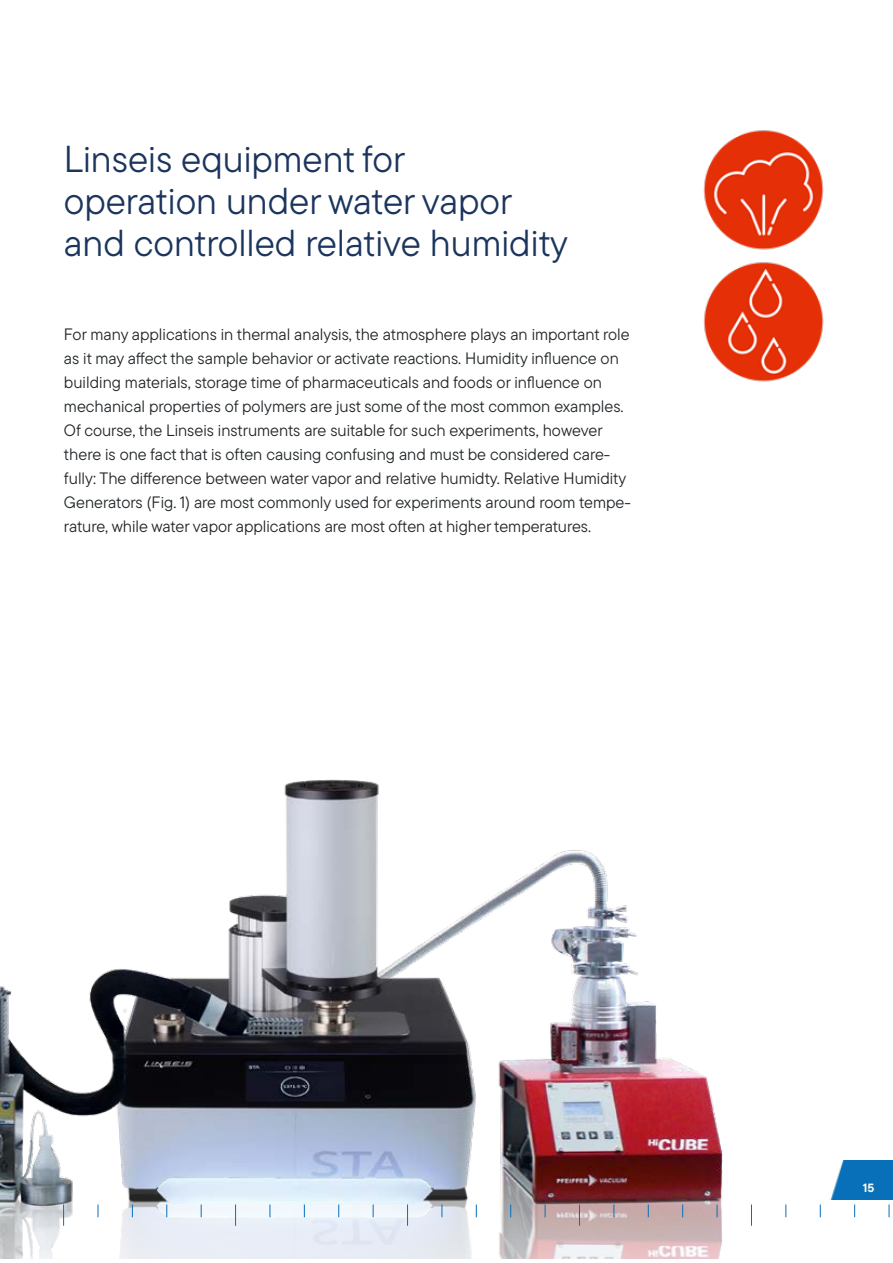
<style>
.page{position:relative;width:893px;height:1263px;background:#fff}
.page>*{position:absolute;margin:0;border:0;box-sizing:border-box;transform-origin:0 0}
.t1{font:37.5px/42px "TT Commons Pro";color:#1b355d}
.t2{font:16.5px/24px "TT Commons Pro";color:#1f2427}
.t3{font:700 12px "TT Commons Pro";color:#f9f7f4}
</style>
<div class="page">
<img style="left:0;top:779px;width:723px;height:479px">
<img style="left:831px;top:1160px;width:62px;height:39px">
<img style="left:703px;top:130px;width:121px;height:252px">
<svg style="left:63px;top:1204px;width:1px;height:22px"></svg>
<svg style="left:235px;top:1204px;width:1px;height:22px"></svg>
<svg style="left:407px;top:1204px;width:1px;height:22px"></svg>
<svg style="left:579px;top:1204px;width:1px;height:22px"></svg>
<svg style="left:751px;top:1204px;width:1px;height:22px"></svg>
<svg style="left:98px;top:1204px;width:1px;height:13px"></svg>
<svg style="left:270px;top:1204px;width:1px;height:13px"></svg>
<svg style="left:442px;top:1204px;width:1px;height:13px"></svg>
<svg style="left:614px;top:1204px;width:1px;height:13px"></svg>
<svg style="left:786px;top:1204px;width:1px;height:13px"></svg>
<svg style="left:132px;top:1204px;width:1px;height:13px"></svg>
<svg style="left:304px;top:1204px;width:1px;height:13px"></svg>
<svg style="left:476px;top:1204px;width:1px;height:13px"></svg>
<svg style="left:648px;top:1204px;width:1px;height:13px"></svg>
<svg style="left:820px;top:1204px;width:1px;height:13px"></svg>
<svg style="left:167px;top:1204px;width:1px;height:13px"></svg>
<svg style="left:338px;top:1204px;width:1px;height:13px"></svg>
<svg style="left:510px;top:1204px;width:1px;height:13px"></svg>
<svg style="left:682px;top:1204px;width:1px;height:13px"></svg>
<svg style="left:854px;top:1204px;width:1px;height:13px"></svg>
<svg style="left:201px;top:1204px;width:1px;height:13px"></svg>
<svg style="left:373px;top:1204px;width:1px;height:13px"></svg>
<svg style="left:545px;top:1204px;width:1px;height:13px"></svg>
<svg style="left:717px;top:1204px;width:1px;height:13px"></svg>
<svg style="left:889px;top:1204px;width:1px;height:13px"></svg>
<h1 class="t1" style="left:64px;top:138px;width:506px">Linseis equipment for<br>operation under water vapor and controlled relative humidity</h1>
<p class="t2" style="left:64px;top:322px;width:568px">For many applications in thermal analysis, the atmosphere plays an important role as it may affect the sample behavior or activate reactions. Humidity influence on building materials, storage time of pharmaceuticals and foods or influence on mechanical properties of polymers are just some of the most common examples.<br>Of course, the Linseis instruments are suitable for such experiments, however there is one fact that is often causing confusing and must be considered care&shy;fully: The difference between water vapor and relative humidty. Relative Humidity Generators (Fig. 1) are most commonly used for experiments around room tempe&shy;rature, while water vapor applications are most often at higher temperatures.</p>
<p class="t3" style="left:863px;top:1178px;width:13px">15</p>
</div>
